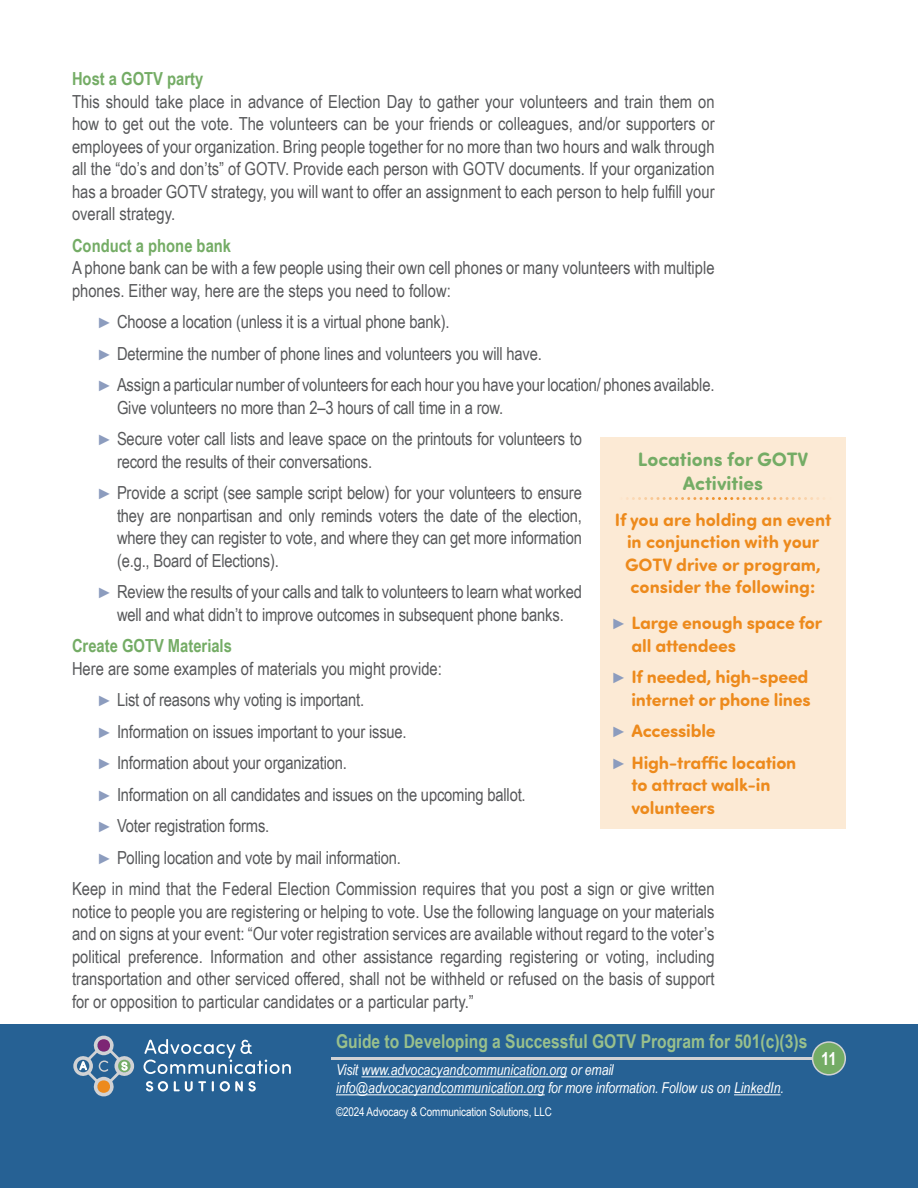
<style>
.page{position:relative;width:918px;height:1188px;background:#fff}
.page>*{position:absolute;margin:0;border:0;box-sizing:border-box;transform-origin:0 0}
.subhead_sidebar{font:700 19.5px/24px "Sofia Pro Soft";color:#74ac65;text-align:center}
.t1{font:700 19.05px "Arial Narrow";color:#99c08c}
.text{font:18px/22.5px "Arial Narrow";letter-spacing:-.01em;color:#57585a;text-align:justify}
.sidebar_text{font:700 18px/22.5px "Sofia Pro Soft";letter-spacing:-.01em;color:#ed8a1c}
.subheadgreen{font:700 18px "Arial Narrow";color:#74ac65}
.t2{font:700 18px "Arial Narrow";color:#fff}
.t3{font:italic 15px/18px "Arial Narrow";color:#fff}
.t4{font:12px "Arial Narrow";letter-spacing:-.01em;color:#fff}
.s1{font-size:15px;color:#8c9cbe}
.s2{font-family:"Arial Narrow";font-weight:400;font-size:15px;color:#8c9cbe}
.s3{font-size:13.5px;color:#266194}
</style>
<div class="page">
<div style="left:0;top:1024px;width:918px;height:164px;background:#266194"></div>
<hr style="left:331px;top:1057px;width:492px;height:3px;background:#d1d2d4">
<div style="left:813px;top:1042px;width:32px;height:33px;background:#74ac65;border-radius:50%"></div>
<div style="left:812px;top:1041px;width:34px;height:35px;border:2px solid #d1d2d4;border-radius:50%"></div>
<svg style="left:144px;top:1039px;width:147px;height:35px"></svg>
<svg style="left:146px;top:1081px;width:22px;height:10px"></svg>
<svg style="left:174px;top:1081px;width:32px;height:10px"></svg>
<svg style="left:212px;top:1081px;width:2px;height:10px"></svg>
<svg style="left:220px;top:1081px;width:36px;height:10px"></svg>
<svg style="left:73px;top:1036px;width:61px;height:60px"></svg>
<hr style="left:361px;top:1076px;width:206px;height:1px;background:#fff">
<hr style="left:336px;top:1094px;width:209px;height:1px;background:#fff">
<hr style="left:734px;top:1094px;width:47px;height:1px;background:#fff">
<div style="left:600px;top:437px;width:246px;height:392px;background:#fcead5"></div>
<svg style="left:626px;top:497px;width:199px;height:3px"></svg>
<p class="subheadgreen" style="left:72px;top:65px;width:133px">Host a GOTV party</p>
<p class="text" style="left:72px;top:89px;width:644px">This should take place in advance of Election Day to gather your volunteers and train them on how to get out the vote. The volunteers can be your friends or colleagues, and/or supporters or employees of your organization. Bring people together for no more than two hours and walk through all the “do’s and don’ts” of GOTV. Provide each person with GOTV documents. If your organization has a broader GOTV strategy, you will want to offer an assignment to each person to help fulfill your overall strategy.</p>
<p class="subheadgreen" style="left:72px;top:232px;width:161px">Conduct a phone bank</p>
<p class="text" style="left:72px;top:256px;width:644px">A phone bank can be with a few people using their own cell phones or many volunteers with multiple phones. Either way, here are the steps you need to follow:</p>
<p class="text" style="left:99px;top:310px;width:352px"><span class="s1">►</span> Choose a location (unless it is a virtual phone bank).</p>
<p class="text" style="left:99px;top:341px;width:444px"><span class="s1">►</span> Determine the number of phone lines and volunteers you will have.</p>
<p class="text" style="left:117px;top:373px;width:599px;text-indent:-18px"><span class="s1">►</span> Assign a particular number of volunteers for each hour you have your location/ phones available.<br>Give volunteers no more than 2–3 hours of call time in a row.</p>
<p class="text" style="left:117px;top:427px;width:466px;text-indent:-18px"><span class="s1">►</span> Secure voter call lists and leave space on the printouts for volunteers to record the results of their conversations.</p>
<p class="text" style="left:117px;top:481px;width:466px;text-indent:-18px"><span class="s1">►</span> Provide a script (see sample script below) for your volunteers to ensure they are nonpartisan and only reminds voters the date of the election, where they can register to vote, and where they can get more information (e.g., Board of Elections).</p>
<p class="text" style="left:99px;top:580px;width:485px;text-align:center"><span class="s1">►</span> Review the results of your calls and talk to volunteers to learn what worked well and what didn’t to improve outcomes in subsequent phone banks.</p>
<p class="subheadgreen" style="left:72px;top:632px;width:161px">Create GOTV Materials</p>
<p class="text" style="left:72px;top:656px;width:371px">Here are some examples of materials you might provide:</p>
<p class="text" style="left:99px;top:688px;width:267px"><span class="s1">►</span> List of reasons why voting is important.</p>
<p class="text" style="left:99px;top:719px;width:309px"><span class="s1">►</span> Information on issues important to your issue.</p>
<p class="text" style="left:99px;top:751px;width:250px"><span class="s1">►</span> Information about your organization.</p>
<p class="text" style="left:99px;top:782px;width:428px"><span class="s1">►</span> Information on all candidates and issues on the upcoming ballot.</p>
<p class="text" style="left:99px;top:814px;width:172px"><span class="s1">►</span> Voter registration forms.</p>
<p class="text" style="left:99px;top:845px;width:303px"><span class="s1">►</span> Polling location and vote by mail information.</p>
<p class="text" style="left:72px;top:877px;width:644px">Keep in mind that the Federal Election Commission requires that you post a sign or give written notice to people you are registering or helping to vote. Use the following language on your materials and on signs at your event: “Our voter registration services are available without regard to the voter’s political preference. Information and other assistance regarding registering or voting, including transportation and other serviced offered, shall not be withheld or refused on the basis of support for or opposition to particular candidates or a particular party.”</p>
<p class="subhead_sidebar" style="left:638px;top:446px;width:172px">Locations for GOTV<br>Activities</p>
<p class="sidebar_text" style="left:615px;top:507px;width:218px;text-align:center">If you are holding an event in conjunction with your<br>GOTV drive or program, consider the following:</p>
<p class="sidebar_text" style="left:632px;top:610px;width:192px;text-indent:-18px"><span class="s2">►</span> Large enough space for all attendees</p>
<p class="sidebar_text" style="left:614px;top:664px;width:199px;text-align:right"><span class="s2">►</span> If needed, high-speed internet or phone lines</p>
<p class="sidebar_text" style="left:614px;top:718px;width:104px"><span class="s2">►</span> Accessible</p>
<p class="sidebar_text" style="left:632px;top:750px;width:166px;text-indent:-18px"><span class="s2">►</span> High-traffic location to attract walk-in volunteers</p>
<p class="t1" style="left:336px;top:1027px;width:473px">Guide to Developing a Successful GOTV Program for 501(c)(3)s</p>
<p class="t3" style="left:336px;top:1061px;width:450px">Visit www.advocacyandcommunication.org or email info@advocacyandcommunication.org for more information. Follow us on LinkedIn.</p>
<p class="t4" style="left:336px;top:1103px;width:220px">©2024 Advocacy &amp; Communication Solutions, LLC<span class="s3">.</span></p>
<p class="t2" style="left:821px;top:1045px;width:17px">11</p>
</div>
